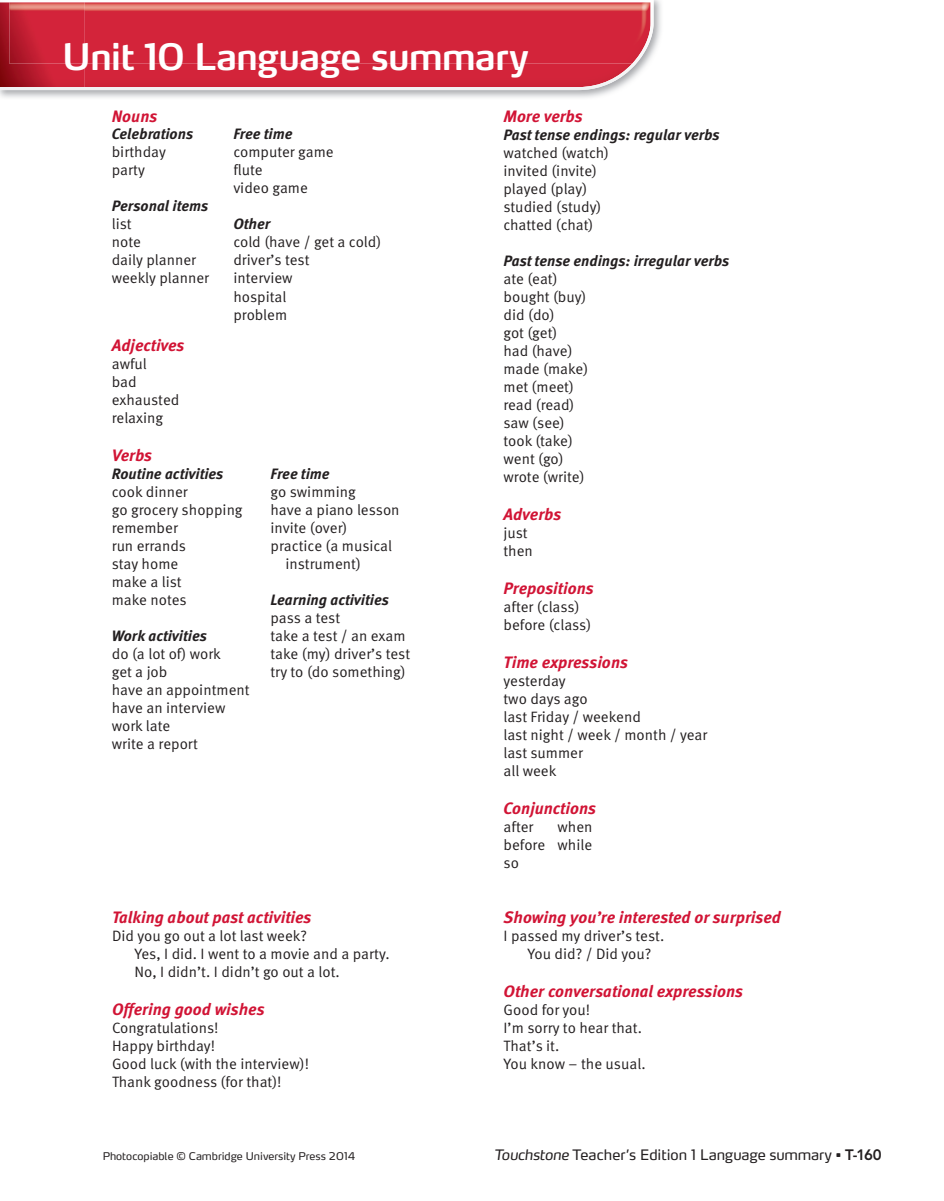
<style>
.page{position:relative;width:944px;height:1201px;background:#fff}
.page>*{position:absolute;margin:0;border:0;box-sizing:border-box;transform-origin:0 0}
.t1{font:600 36px "Max OT";letter-spacing:-.03em;color:#fff}
.t2{font:italic 700 16.5px "Meta OT";color:#d11435}
.t3{font:15px/18px "Meta OT";color:#231f20}
.t4{font:italic 700 15px "Meta OT";color:#231f20}
.t5{font:14.25px "Max OT";letter-spacing:-.005em;color:#231f20}
.t6{font:10.5px "Max OT";color:#231f20}
.s1{font-style:italic}
.s2{font-weight:600}
.s3{font-family:"Avenir LT Std";font-weight:800;font-size:15px}
</style>
<div class="page">
<img style="left:0;top:2px;width:636px;height:88px">
<img style="left:9px;top:2px;width:644px;height:62px">
<h1 class="t1" style="left:62px;top:34px;width:468px">Unit 10 Language summary</h1>
<p class="t2" style="left:112px;top:106px;width:47px">Nouns</p>
<p class="t4" style="left:112px;top:125px;width:83px">Celebrations</p>
<p class="t3" style="left:112px;top:143px;width:56px">birthday party</p>
<p class="t4" style="left:112px;top:197px;width:98px">Personal items</p>
<p class="t3" style="left:112px;top:215px;width:99px">list<br>note<br>daily planner weekly planner</p>
<p class="t4" style="left:233px;top:125px;width:61px">Free time</p>
<p class="t3" style="left:233px;top:143px;width:102px">computer game flute<br>video game</p>
<p class="t4" style="left:233px;top:215px;width:39px">Other</p>
<p class="t3" style="left:233px;top:233px;width:149px">cold (have / get a cold) driver’s test<br>interview<br>hospital<br>problem</p>
<p class="t2" style="left:112px;top:335px;width:74px">Adjectives</p>
<p class="t3" style="left:112px;top:355px;width:69px">awful<br>bad exhausted relaxing</p>
<p class="t2" style="left:112px;top:445px;width:42px">Verbs</p>
<p class="t4" style="left:112px;top:464px;width:113px">Routine activities</p>
<p class="t3" style="left:112px;top:482px;width:132px">cook dinner<br>go grocery shopping remember<br>run errands<br>stay home<br>make a list<br>make notes</p>
<p class="t4" style="left:112px;top:626px;width:97px">Work activities</p>
<p class="t3" style="left:112px;top:644px;width:139px">do (a lot of) work<br>get a job<br>have an appointment have an interview work late<br>write a report</p>
<p class="t4" style="left:270px;top:464px;width:61px">Free time</p>
<p class="t3" style="left:270px;top:482px;width:87px">go swimming</p>
<p class="t3" style="left:270px;top:500px;width:130px">have a piano lesson</p>
<p class="t3" style="left:270px;top:518px;width:78px">invite (over)</p>
<p class="t3" style="left:270px;top:536px;width:123px">practice (a musical</p>
<p class="t3" style="left:285px;top:554px;width:77px">instrument)</p>
<p class="t4" style="left:270px;top:590px;width:120px">Learning activities</p>
<p class="t3" style="left:270px;top:608px;width:141px">pass a test<br>take a test / an exam take (my) driver’s test try to (do something)</p>
<p class="t2" style="left:112px;top:906px;width:201px">Talking about past activities</p>
<p class="t3" style="left:134px;top:926px;width:257px;text-indent:-22px">Did you go out a lot last week?<br>Yes, I did. I went to a movie and a party.<br>No, I didn’t. I didn’t go out a lot.</p>
<p class="t2" style="left:112px;top:998px;width:154px">Offering good wishes</p>
<p class="t3" style="left:112px;top:1018px;width:198px">Congratulations!<br>Happy birthday!<br>Good luck (with the interview)!<br>Thank goodness (for that)!</p>
<p class="t2" style="left:503px;top:106px;width:81px">More verbs</p>
<p class="t4" style="left:503px;top:125px;width:218px">Past tense endings: regular verbs</p>
<p class="t3" style="left:503px;top:144px;width:107px">watched (watch) invited (invite) played (play) studied (study) chatted (chat)</p>
<p class="t4" style="left:503px;top:251px;width:227px">Past tense endings: irregular verbs</p>
<p class="t3" style="left:503px;top:270px;width:86px">ate (eat) bought (buy) did (do)<br>got (get)<br>had (have) made (make) met (meet) read (read) saw (see) took (take) went (go) wrote (write)</p>
<p class="t2" style="left:503px;top:504px;width:59px">Adverbs</p>
<p class="t3" style="left:503px;top:524px;width:31px">just then</p>
<p class="t2" style="left:503px;top:578px;width:92px">Prepositions</p>
<p class="t3" style="left:503px;top:598px;width:89px">after (class) before (class)</p>
<p class="t2" style="left:503px;top:651px;width:126px">Time expressions</p>
<p class="t3" style="left:503px;top:671px;width:205px">yesterday<br>two days ago<br>last Friday / weekend<br>last night / week / month / year last summer<br>all week</p>
<p class="t2" style="left:503px;top:797px;width:94px">Conjunctions</p>
<p class="t3" style="left:503px;top:817px;width:31px">after</p>
<p class="t3" style="left:503px;top:817px;width:91px;text-align:justify;text-indent:54px">when before while so</p>
<p class="t2" style="left:503px;top:906px;width:279px">Showing you’re interested or surprised</p>
<p class="t3" style="left:527px;top:926px;width:138px;text-indent:-24px">I passed my driver’s test.<br>You did? / Did you?</p>
<p class="t2" style="left:503px;top:980px;width:241px">Other conversational expressions</p>
<p class="t3" style="left:503px;top:1000px;width:144px">Good for you!<br>I’m sorry to hear that.<br>That’s it.<br>You know – the usual.</p>
<p class="t6" style="left:103px;top:1148px;width:254px">Photocopiable © Cambridge University Press 2014</p>
<p class="t5" style="left:494px;top:1145px;width:389px"><span class="s1">Touchstone</span> Teacher’s Edition 1 Language summary <span class="s2">•</span> <span class="s3">T-160</span></p>
</div>
